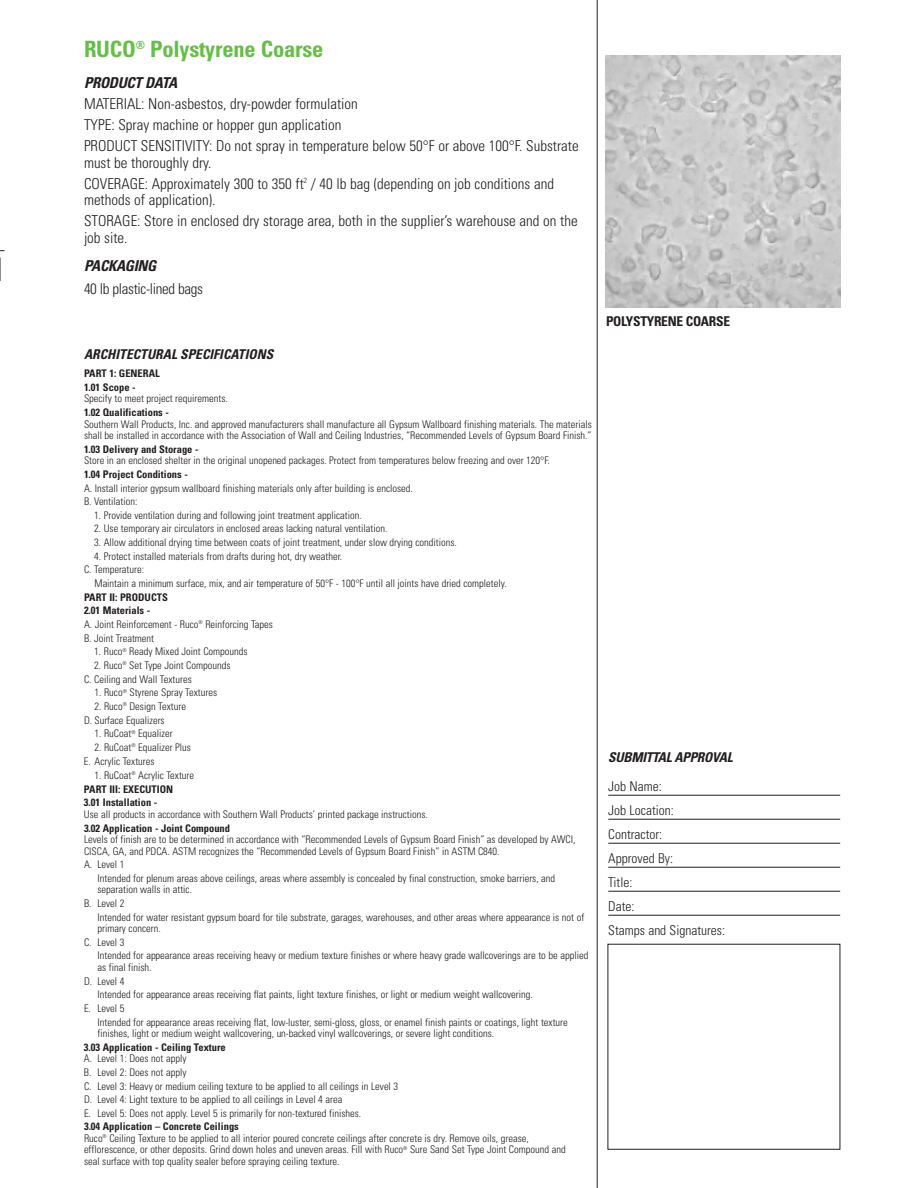
<style>
.page{position:relative;width:918px;height:1188px;background:#fff}
.page>*{position:absolute;margin:0;border:0;box-sizing:border-box;transform-origin:0 0}
.t1{font:700 condensed 22.5px "Univers";letter-spacing:-.01em;color:#67bd49}
.t2{font:300 condensed 15px/21px "Univers";color:#231f20}
.t3{font:300 condensed 15px "Univers";letter-spacing:-.02em;color:#231f20}
.t4{font:italic 700 condensed 15px "Univers";letter-spacing:-.02em;color:#231f20}
.t5{font:300 condensed 13.5px/24px "Univers";color:#231f20}
.t6{font:italic 700 condensed 13.5px "Univers";color:#231f20}
.t7{font:italic 700 condensed 13.5px "Univers";letter-spacing:-.02em;color:#231f20}
.t8{font:700 condensed 13.5px "Univers";letter-spacing:-.02em;color:#231f20}
.t9{font:300 condensed 10.5px/13.6px "Univers";color:#231f20}
.t10{font:700 condensed 10.5px/13.6px "Univers";color:#231f20}
.s1{font-weight:700}
.s2{font-weight:300}
</style>
<div class="page">
<hr style="left:597px;top:0;width:1px;height:1188px;background:#231f20">
<hr style="left:608px;top:795px;width:232px;height:1px;background:#231f20">
<hr style="left:608px;top:819px;width:232px;height:1px;background:#231f20">
<hr style="left:608px;top:843px;width:232px;height:1px;background:#231f20">
<hr style="left:608px;top:867px;width:232px;height:1px;background:#231f20">
<hr style="left:608px;top:891px;width:232px;height:1px;background:#231f20">
<hr style="left:608px;top:915px;width:232px;height:1px;background:#231f20">
<img style="left:605px;top:56px;width:235px;height:252px">
<h1 class="t1" style="left:84px;top:40px;width:241px">RUCO<sup>®</sup> Polystyrene Coarse</h1>
<h2 class="t4" style="left:84px;top:77px;width:95px">PRODUCT DATA</h2>
<h2 class="t2" style="left:84px;top:95px;width:496px">MATERIAL: Non-asbestos, dry-powder formulation<br>TYPE: Spray machine or hopper gun application<br>PRODUCT SENSITIVITY: Do not spray in temperature below 50°F or above 100°F. Substrate</h2>
<h2 class="t2" style="left:84px;top:153px;width:472px">must be thoroughly dry.<br>COVERAGE: Approximately 300 to 350 ft<sup>2</sup> / 40 lb bag (depending on job conditions and</h2>
<h2 class="t2" style="left:84px;top:191px;width:495px">methods of application).<br>STORAGE: Store in enclosed dry storage area, both in the supplier’s warehouse and on the</h2>
<h2 class="t2" style="left:84px;top:228px;width:45px">job site.</h2>
<h2 class="t4" style="left:84px;top:260px;width:74px">PACKAGING</h2>
<h2 class="t3" style="left:84px;top:283px;width:121px">40 lb plastic-lined bags</h2>
<p class="t6" style="left:84px;top:350px;width:191px">ARCHITECTURAL SPECIFICATIONS</p>
<p class="t10" style="left:84px;top:368px;width:77px">PART 1: GENERAL<br>1.01 Scope -</p>
<p class="t9" style="left:84px;top:393px;width:145px">Specify to meet project requirements.</p>
<p class="t10" style="left:84px;top:407px;width:87px">1.02 Qualifications -</p>
<p class="t9" style="left:84px;top:419px;width:509px;line-height:11.6px">Southern Wall Products, Inc. and approved manufacturers shall manufacture all Gypsum Wallboard finishing materials. The materials shall be installed in accordance with the Association of Wall and Ceiling Industries, “Recommended Levels of Gypsum Board Finish.”</p>
<p class="t10" style="left:84px;top:443px;width:116px">1.03 Delivery and Storage -</p>
<p class="t9" style="left:84px;top:455px;width:467px">Store in an enclosed shelter in the original unopened packages. Protect from temperatures below freezing and over 120°F.</p>
<p class="t10" style="left:84px;top:468px;width:105px">1.04 Project Conditions -</p>
<p class="t9" style="left:84px;top:482px;width:330px">A. Install interior gypsum wallboard finishing materials only after building is enclosed.<br>B. Ventilation:</p>
<p class="t9" style="left:94px;top:509px;width:269px">1. Provide ventilation during and following joint treatment application.</p>
<p class="t9" style="left:94px;top:523px;width:295px">2. Use temporary air circulators in enclosed areas lacking natural ventilation.</p>
<p class="t9" style="left:94px;top:537px;width:364px">3. Allow additional drying time between coats of joint treatment, under slow drying conditions.</p>
<p class="t9" style="left:84px;top:550px;width:260px;text-indent:10px">4. Protect installed materials from drafts during hot, dry weather.<br>C. Temperature:</p>
<p class="t9" style="left:95px;top:578px;width:414px">Maintain a minimum surface, mix, and air temperature of 50°F - 100°F until all joints have dried completely.</p>
<p class="t9" style="left:84px;top:591px;width:191px"><span class="s1">PART II: PRODUCTS<br>2.01 Materials -<br></span>A. Joint Reinforcement - Ruco<sup>®</sup> Reinforcing Tapes<br>B. Joint Treatment</p>
<p class="t9" style="left:94px;top:646px;width:155px">1. Ruco<sup>®</sup> Ready Mixed Joint Compounds</p>
<p class="t9" style="left:84px;top:659px;width:148px;text-indent:10px">2. Ruco<sup>®</sup> Set Type Joint Compounds<br>C. Ceiling and Wall Textures</p>
<p class="t9" style="left:95px;top:687px;width:124px">1. Ruco<sup>®</sup> Styrene Spray Textures</p>
<p class="t9" style="left:84px;top:700px;width:104px;text-indent:10px">2. Ruco<sup>®</sup> Design Texture<br>D. Surface Equalizers</p>
<p class="t9" style="left:95px;top:728px;width:80px">1. RuCoat<sup>®</sup> Equalizer</p>
<p class="t9" style="left:84px;top:741px;width:108px;line-height:14.1px;text-indent:10px">2. RuCoat<sup>®</sup> Equalizer Plus<br>E. Acrylic Textures</p>
<p class="t10" style="left:84px;top:770px;width:112px;text-indent:10px"><span class="s2">1. RuCoat</span><sup>®</sup> <span class="s2">Acrylic Texture<br></span>PART III: EXECUTION<br>3.01 Installation -</p>
<p class="t9" style="left:84px;top:808px;width:345px">Use all products in accordance with Southern Wall Products’ printed package instructions.</p>
<p class="t10" style="left:84px;top:822px;width:148px">3.02 Application - Joint Compound</p>
<p class="t9" style="left:84px;top:835px;width:493px;line-height:11.6px">Levels of finish are to be determined in accordance with “Recommended Levels of Gypsum Board Finish” as developed by AWCI,<br>CISCA, GA, and PDCA. ASTM recognizes the “Recommended Levels of Gypsum Board Finish” in ASTM C840.</p>
<p class="t9" style="left:98px;top:859px;width:459px;text-indent:-13px">A. Level 1<br>Intended for plenum areas above ceilings, areas where assembly is concealed by final construction, smoke barriers, and</p>
<p class="t9" style="left:84px;top:884px;width:110px;text-indent:13px">separation walls in attic.<br>B. Level 2</p>
<p class="t9" style="left:98px;top:912px;width:488px;line-height:11.6px">Intended for water resistant gypsum board for tile substrate, garages, warehouses, and other areas where appearance is not of primary concern.</p>
<p class="t9" style="left:98px;top:936px;width:492px;text-indent:-13px">C. Level 3<br>Intended for appearance areas receiving heavy or medium texture finishes or where heavy grade wallcoverings are to be applied</p>
<p class="t9" style="left:84px;top:961px;width:69px;text-indent:14px">as final finish.<br>D. Level 4</p>
<p class="t9" style="left:84px;top:989px;width:450px;text-indent:14px">Intended for appearance areas receiving flat paints, light texture finishes, or light or medium weight wallcovering.<br>E. Level 5</p>
<p class="t9" style="left:98px;top:1017px;width:472px;line-height:11.6px">Intended for appearance areas receiving flat, low-luster, semi-gloss, gloss, or enamel finish paints or coatings, light texture finishes, light or medium weight wallcovering, un-backed vinyl wallcoverings, or severe light conditions.</p>
<p class="t10" style="left:84px;top:1041px;width:143px">3.03 Application - Ceiling Texture</p>
<p class="t9" style="left:84px;top:1053px;width:316px">A. Level 1: Does not apply<br>B. Level 2: Does not apply<br>C. Level 3: Heavy or medium ceiling texture to be applied to all ceilings in Level 3<br>D. Level 4: Light texture to be applied to all ceilings in Level 4 area<br>E. Level 5: Does not apply. Level 5 is primarily for non-textured finishes.</p>
<p class="t9" style="left:84px;top:1122px;width:483px;line-height:11.6px"><span class="s1">3.04 Application – Concrete Ceilings<br></span>Ruco<sup>®</sup> Ceiling Texture to be applied to all interior poured concrete ceilings after concrete is dry. Remove oils, grease, efflorescence, or other deposits. Grind down holes and uneven areas. Fill with Ruco<sup>®</sup> Sure Sand Set Type Joint Compound and seal surface with top quality sealer before spraying ceiling texture.</p>
<p class="t8" style="left:606px;top:316px;width:125px">POLYSTYRENE COARSE</p>
<p class="t7" style="left:608px;top:753px;width:126px">SUBMITTAL APPROVAL</p>
<p class="t5" style="left:608px;top:776px;width:118px">Job Name:<br>Job Location:<br>Contractor:<br>Approved By:<br>Title:<br>Date:<br>Stamps and Signatures:</p>
</div>
